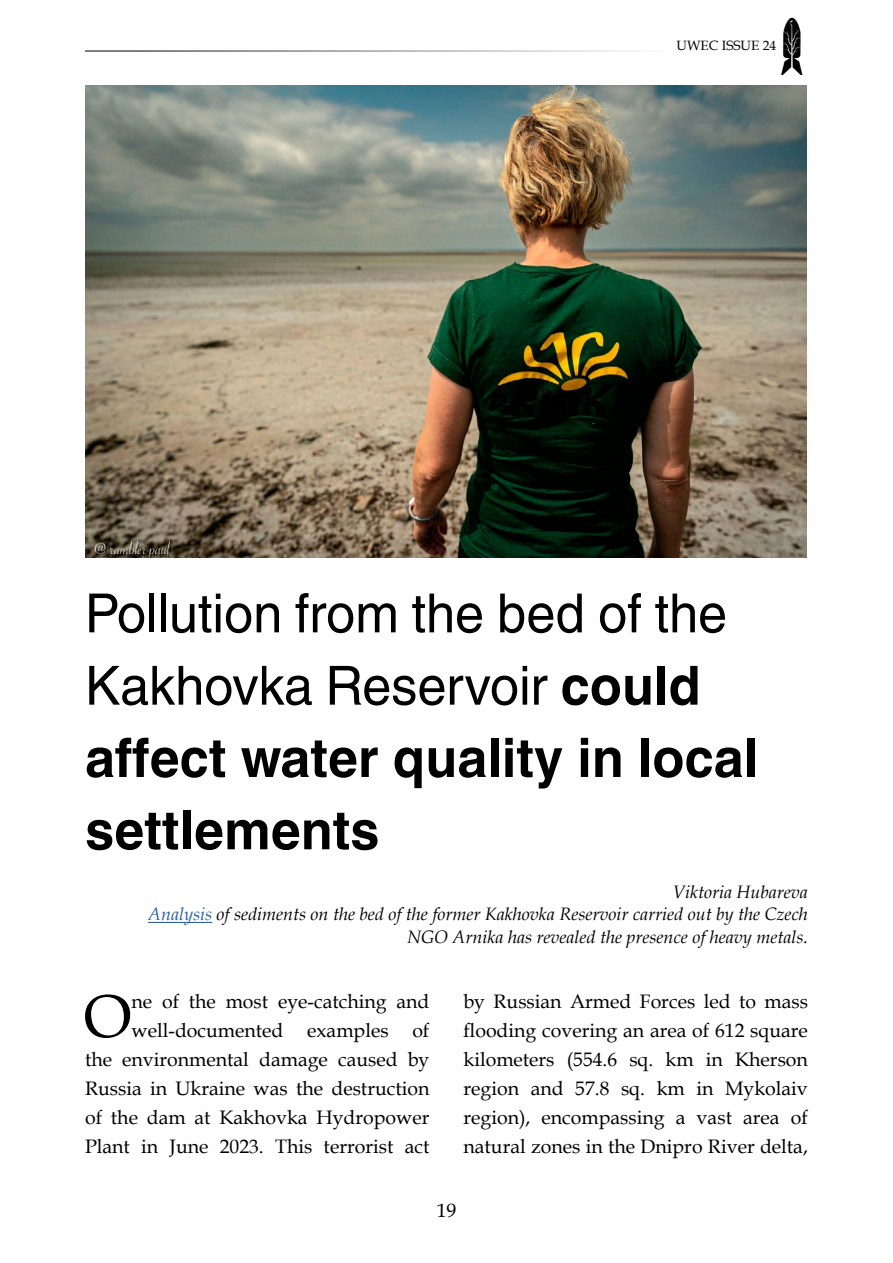
<style>
.page{position:relative;width:893px;height:1263px;background:#fff}
.page>*{position:absolute;margin:0;border:0;box-sizing:border-box;transform-origin:0 0}
.t1{font:60.9px "Book Antiqua";color:#000}
.t2{font:54px/72.3px "Helvetica World";color:#000}
.t3{font:19.5px/29px "Book Antiqua";color:#000;text-align:right}
.t4{font:italic 18px/22.5px "Book Antiqua";color:#000;text-align:right}
.t5{font:13.5px "Book Antiqua";color:#000}
.s1{font-weight:700}
.s2{color:#275b9b}
</style>
<div class="page">
<hr style="left:85px;top:51px;width:686px;height:1px;background:#000">
<img style="left:781px;top:17px;width:22px;height:57px">
<img style="left:85px;top:85px;width:722px;height:472px">
<hr style="left:148px;top:922px;width:64px;height:1px;background:#275b9b">
<p class="t5" style="left:677px;top:36px;width:101px">UWEC ISSUE 24</p>
<h2 class="t2" style="left:85px;top:577px;width:675px">Pollution from the bed of the<br>Kakhovka Reservoir <span class="s1">could affect water quality in local settlements</span></h2>
<p class="t4" style="left:148px;top:880px;width:661px">Viktoria Hubareva<br><span class="s2">Analysis</span> of sediments on the bed of the former Kakhovka Reservoir carried out by the Czech<br>NGO Arnika has revealed the presence of heavy metals.</p>
<p class="t3" style="left:85px;top:987px;width:346px">ne of the most eye-catching and well-documented examples of<br>the environmental damage caused by Russia in Ukraine was the destruction of the dam at Kakhovka Hydropower Plant in June 2023. This terrorist act</p>
<p class="t3" style="left:463px;top:987px;width:346px;text-align:justify">by Russian Armed Forces led to mass flooding covering an area of 612 square kilometers (554.6 sq. km in Kherson region and 57.8 sq. km in Mykolaiv region), encompassing a vast area of natural zones in the Dnipro River delta,</p>
<h1 class="t1" style="left:84px;top:974px;width:49px">O</h1>
<p class="t3" style="left:437px;top:1195px;width:21px">19</p>
</div>
